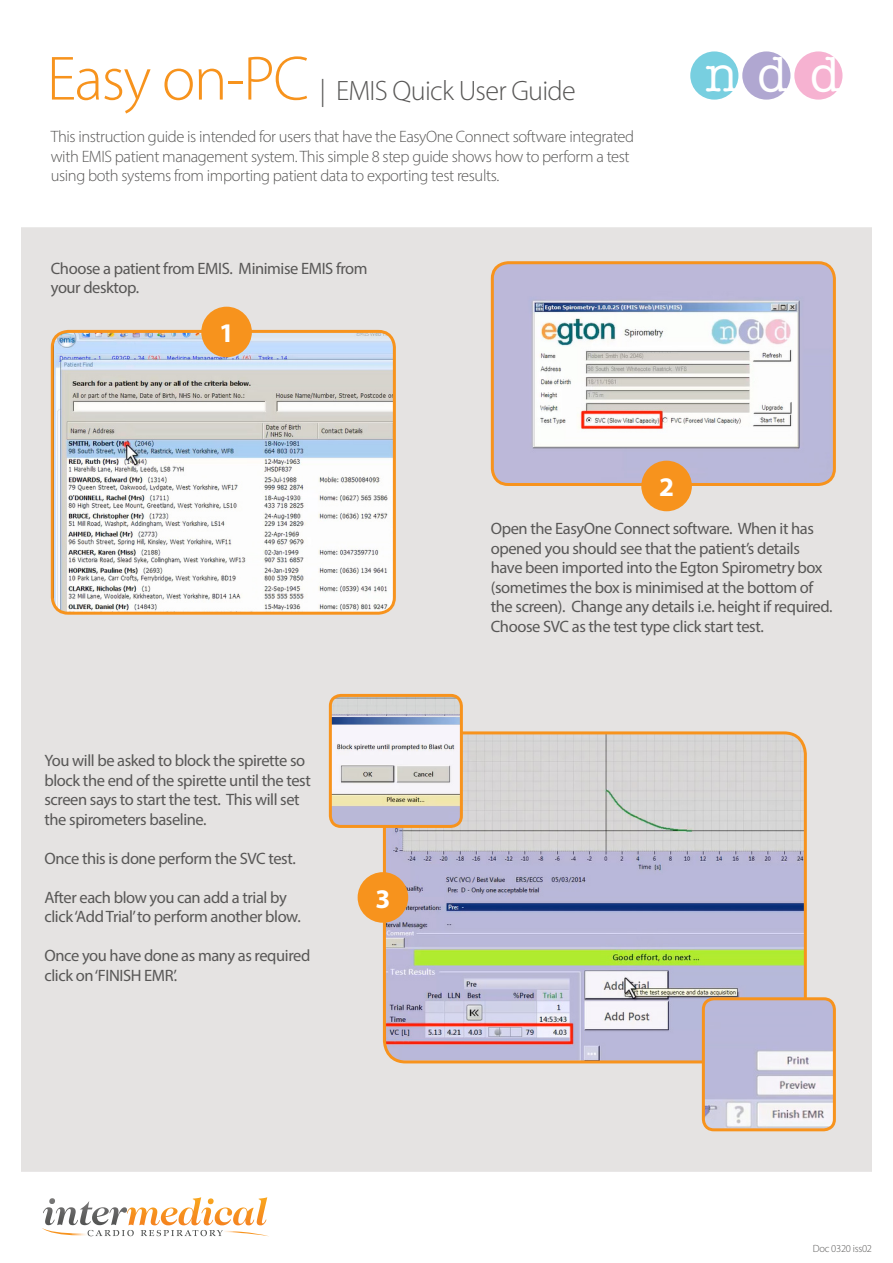
<style>
.page{position:relative;width:893px;height:1263px;background:#fff}
.page>*{position:absolute;margin:0;border:0;box-sizing:border-box;transform-origin:0 0}
.t1{font:300 63px "Myriad Pro";letter-spacing:-.025em;color:#f7931d}
.t2{font:500 49.5px "American Typewriter";color:#fff}
.t3{font:300 28.2px "Myriad Pro";letter-spacing:-.025em;color:#585756}
.t4{font:700 27px "Myriad Pro";color:#fff}
.t5{font:16.5px/19.5px "Myriad Pro";letter-spacing:-.025em;color:#585756}
.t6{font:300 16.5px/19.5px "Myriad Pro";letter-spacing:-.025em;color:#585756}
.t7{font:300 10.5px "Myriad Pro";letter-spacing:-.025em;color:#585756}
</style>
<div class="page">
<div style="left:21px;top:227px;width:851px;height:945px;background:#e5e3e2"></div>
<svg style="left:42px;top:1228px;width:227px;height:9px"></svg>
<img style="left:49px;top:1198px;width:44px;height:27px">
<img style="left:179px;top:1197px;width:88px;height:28px">
<img style="left:88px;top:1230px;width:119px;height:6px">
<div style="left:690px;top:51px;width:48px;height:49px;background:#78cfe0;border-radius:50%"></div>
<div style="left:742px;top:51px;width:48px;height:49px;background:#b0a7d1;border-radius:50%"></div>
<div style="left:794px;top:51px;width:48px;height:49px;background:#f6b2d1;border-radius:50%"></div>
<img style="left:492px;top:263px;width:342px;height:221px">
<div style="left:491px;top:261px;width:345px;height:225px;border:3px solid #f7931d;border-radius:16px"></div>
<img style="left:52px;top:331px;width:342px;height:282px">
<div style="left:51px;top:330px;width:345px;height:285px;border:3px solid #f7931d;border-radius:16px"></div>
<img style="left:384px;top:733px;width:421px;height:329px">
<div style="left:383px;top:731px;width:424px;height:332px;border:3px solid #f7931d;border-radius:21px"></div>
<div style="left:641px;top:461px;width:51px;height:50px;background:#f7931d;border-radius:50%"></div>
<div style="left:201px;top:307px;width:51px;height:50px;background:#f7931d;border-radius:50%"></div>
<div style="left:358px;top:872px;width:50px;height:51px;background:#f7931d;border-radius:50%"></div>
<img style="left:703px;top:999px;width:131px;height:131px">
<div style="left:702px;top:997px;width:134px;height:134px;border:3px solid #f7931d;border-radius:11px"></div>
<img style="left:330px;top:695px;width:131px;height:131px">
<div style="left:329px;top:694px;width:134px;height:134px;border:3px solid #f7931d;border-radius:11px"></div>
<h1 class="t1" style="left:47px;top:41px;width:264px">Easy on-PC</h1>
<h3 class="t3" style="left:320px;top:73px;width:258px">| EMIS Quick User Guide</h3>
<p class="t6" style="left:51px;top:127px;width:585px">This instruction guide is intended for users that have the EasyOne Connect software integrated with EMIS patient management system. This simple 8 step guide shows how to perform a test using both systems from importing patient data to exporting test results.</p>
<p class="t5" style="left:51px;top:258px;width:318px">Choose a patient from EMIS. Minimise EMIS from your desktop.</p>
<h3 class="t4" style="left:219px;top:315px;width:16px">1</h3>
<h2 class="t2" style="left:705px;top:47px;width:136px">ndd</h2>
<h3 class="t4" style="left:659px;top:469px;width:16px">2</h3>
<p class="t5" style="left:44px;top:751px;width:268px">You will be asked to block the spirette so block the end of the spirette until the test screen says to start the test. This will set the spirometers baseline.</p>
<p class="t5" style="left:44px;top:848px;width:253px">Once this is done perform the SVC test.</p>
<p class="t5" style="left:44px;top:887px;width:258px">After each blow you can add a trial by click ‘Add Trial’ to perform another blow.</p>
<p class="t5" style="left:44px;top:946px;width:267px">Once you have done as many as required click on ‘FINISH EMR’.</p>
<h3 class="t4" style="left:375px;top:881px;width:16px">3</h3>
<p class="t5" style="left:491px;top:519px;width:343px">Open the EasyOne Connect software. When it has opened you should see that the patient’s details have been imported into the Egton Spirometry box (sometimes the box is minimised at the bottom of the screen). Change any details i.e. height if required.<br>Choose SVC as the test type click start test.</p>
<p class="t7" style="left:813px;top:1242px;width:61px">Doc 0320 iss02</p>
</div>
